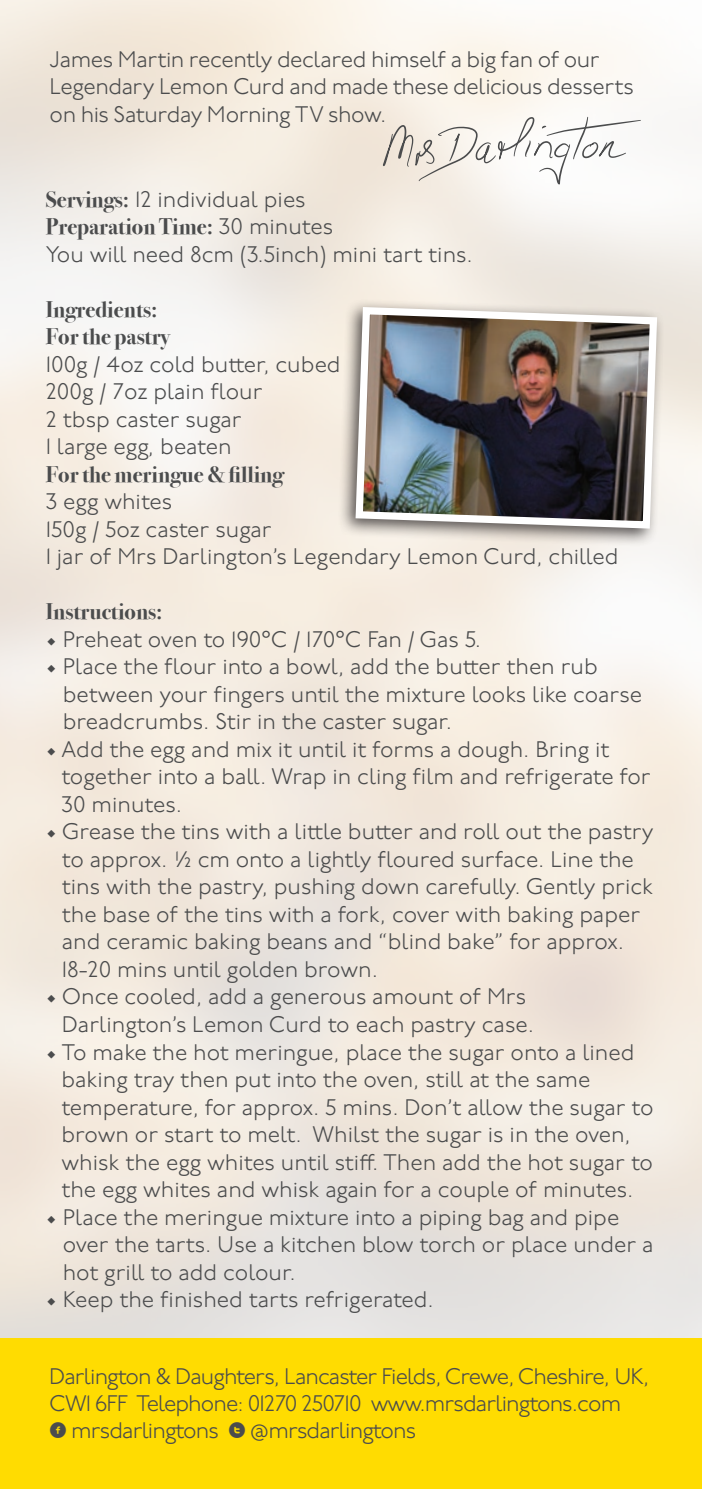
<style>
.page{position:relative;width:702px;height:1489px;background:#fff}
.page>*{position:absolute;margin:0;border:0;box-sizing:border-box;transform-origin:0 0}
.t1{font:300 22.5px/27.5px "P22 Underground";color:#4b4c4d}
.t2{font:300 22.5px/27px "P22 Underground";letter-spacing:-.04em;color:#4b4c4d}
.t3{font:300 22.5px/27.5px "P22 Underground";letter-spacing:-.02em;color:#4b4c4d}
.t4{font:700 22.5px "Bodoni Svty Two ITCTT";color:#4b4c4d}
.s1{font-family:"Bodoni Svty Two ITCTT";font-weight:700}
.s2{font-family:"P22 Underground";font-weight:300}
.s3{font-family:"Socialico";font-weight:400}
</style>
<div class="page">
<div style="left:0;top:1338px;width:702px;height:150px;background:#ffdc01"></div>
<svg style="left:383px;top:117px;width:257px;height:67px"></svg>
<div style="left:337px;top:299px;width:328px;height:248px;background:#231f20;opacity:.75"></div>
<img style="left:352px;top:303px;width:308px;height:229px">
<p class="t3" style="left:50px;top:46px;width:585px">James Martin recently declared himself a big fan of our<br>Legendary Lemon Curd and made these delicious desserts on his Saturday Morning TV show.</p>
<p class="t1" style="left:46px;top:186px;width:261px"><span class="s1">Servings:</span> 12 individual pies</p>
<p class="t4" style="left:46px;top:208px;width:289px">Preparation Time: <span class="s2">30 minutes</span></p>
<p class="t1" style="left:46px;top:241px;width:429px">You will need 8cm (3.5inch) mini tart tins.</p>
<p class="t4" style="left:46px;top:290px;width:113px">Ingredients:</p>
<p class="t4" style="left:46px;top:318px;width:125px">For the pastry</p>
<p class="t1" style="left:46px;top:351px;width:296px">100g / 4oz cold butter, cubed</p>
<p class="t1" style="left:46px;top:378px;width:218px">200g / 7oz plain flour</p>
<p class="t1" style="left:46px;top:406px;width:197px">2 tbsp caster sugar</p>
<p class="t1" style="left:46px;top:433px;width:187px">1 large egg, beaten</p>
<p class="t4" style="left:46px;top:455px;width:239px">For the meringue &amp; filling</p>
<p class="t1" style="left:46px;top:488px;width:128px">3 egg whites</p>
<p class="t1" style="left:46px;top:516px;width:227px">150g / 5oz caster sugar</p>
<p class="t1" style="left:46px;top:543px;width:574px">1 jar of Mrs Darlington’s Legendary Lemon Curd, chilled</p>
<p class="t4" style="left:46px;top:593px;width:118px">Instructions:</p>
<p class="t1" style="left:46px;top:626px;width:437px">• Preheat oven to 190°C / 170°C Fan / Gas 5.</p>
<p class="t1" style="left:63px;top:653px;width:581px;text-indent:-17px">• Place the flour into a bowl, add the butter then rub between your fingers until the mixture looks like coarse breadcrumbs. Stir in the caster sugar.</p>
<p class="t1" style="left:61px;top:736px;width:591px;text-indent:-16px">• Add the egg and mix it until it forms a dough. Bring it together into a ball. Wrap in cling film and refrigerate for<br>30 minutes.</p>
<p class="t1" style="left:62px;top:818px;width:593px;text-indent:-16px">• Grease the tins with a little butter and roll out the pastry to approx. ½ cm onto a lightly floured surface. Line the tins with the pastry, pushing down carefully. Gently prick the base of the tins with a fork, cover with baking paper and ceramic baking beans and “blind bake” for approx.<br>18-20 mins until golden brown.</p>
<p class="t1" style="left:62px;top:983px;width:473px;text-indent:-16px">• Once cooled, add a generous amount of Mrs<br>Darlington’s Lemon Curd to each pastry case.</p>
<p class="t1" style="left:61px;top:1038px;width:593px;text-indent:-16px">• To make the hot meringue, place the sugar onto a lined baking tray then put into the oven, still at the same temperature, for approx. 5 mins. Don’t allow the sugar to brown or start to melt. Whilst the sugar is in the oven, whisk the egg whites until stiff. Then add the hot sugar to the egg whites and whisk again for a couple of minutes.</p>
<p class="t1" style="left:63px;top:1203px;width:592px;text-indent:-17px">• Place the meringue mixture into a piping bag and pipe over the tarts. Use a kitchen blow torch or place under a hot grill to add colour.</p>
<p class="t1" style="left:46px;top:1286px;width:389px">• Keep the finished tarts refrigerated.</p>
<p class="t2" style="left:49px;top:1363px;width:601px">Darlington &amp; Daughters, Lancaster Fields, Crewe, Cheshire, UK,<br>CW1 6FF Telephone: 01270 250710 www.mrsdarlingtons.com</p>
<p class="t2" style="left:49px;top:1417px;width:368px"><span class="s3">f</span> mrsdarlingtons <span class="s3">t</span> @mrsdarlingtons</p>
</div>
